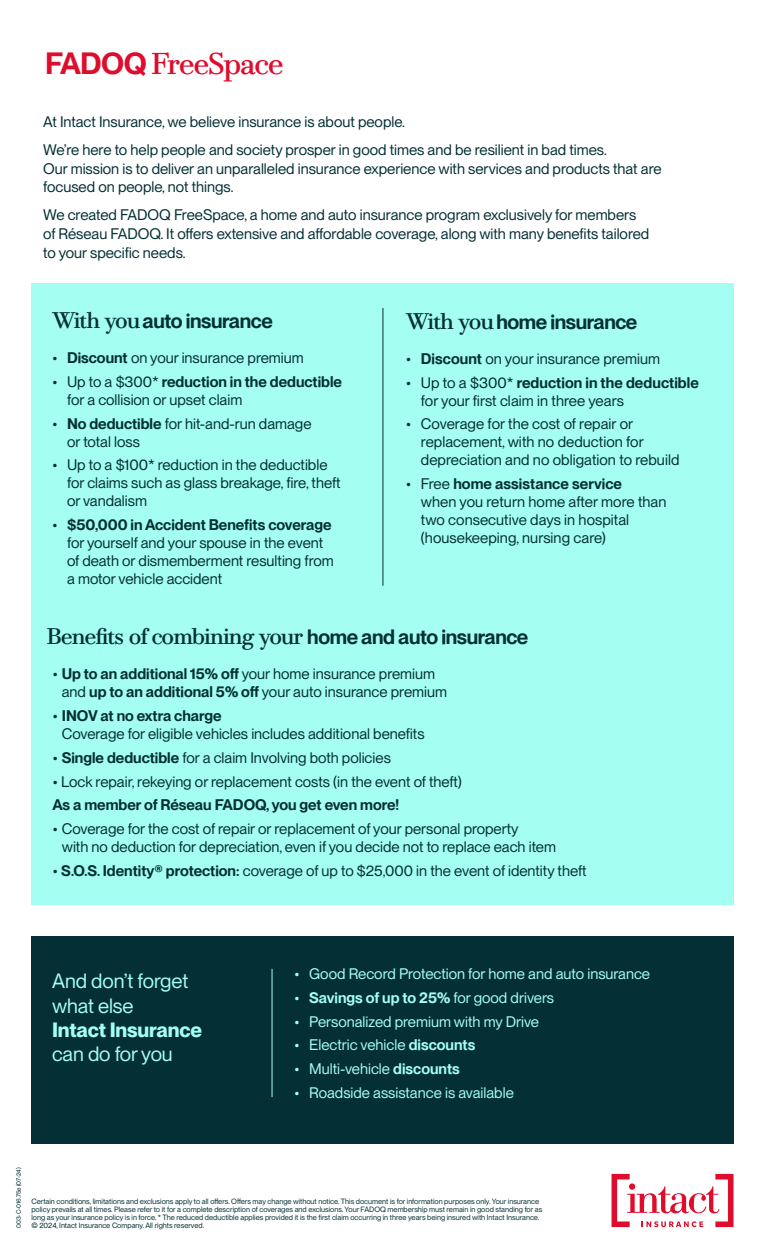
<style>
.page{position:relative;width:765px;height:1260px;background:#fff}
.page>*{position:absolute;margin:0;border:0;box-sizing:border-box;transform-origin:0 0}
.t1{font:30px "Bodoni PTVF";letter-spacing:-.05em;color:#de0d2d}
.t2{font:22.5px "Bodoni PTVF";letter-spacing:-.04em;color:#042f34}
.t3{font:600 20.25px "PP Neue Montreal";letter-spacing:-.02em;color:#042f34}
.t4{font:20.25px/24.2px "PP Neue Montreal";letter-spacing:-.005em;color:#a4fef2}
.t5{font:700 20.25px "PP Neue Montreal";letter-spacing:-.005em;color:#a4fef2}
.t6{font:15px/18px "PP Neue Montreal";color:#042f34}
.t7{font:15px "PP Neue Montreal";color:#a4fef2}
.t8{font:600 15px "PP Neue Montreal";color:#042f34}
.t9{font:600 15px "PP Neue Montreal";color:#a4fef2}
.t10{font:7.5px/8.1px "PP Neue Montreal";color:#042f34}
.t11{font:6.25px "PP Neue Montreal";color:#042f34}
.s1{font-family:"PP Neue Montreal";font-weight:600}
.s2{font-family:"Bodoni PTVF";font-weight:400;font-size:22.5px}
.s3{font-weight:600}
.s4{font-family:"PP Neue Montreal";font-weight:600;font-size:20.25px}
.s5{font-weight:400}
</style>
<div class="page">
<div style="left:31px;top:936px;width:702px;height:208px;background:#042f34"></div>
<div style="left:31px;top:283px;width:702px;height:621px;background:#a4fef2"></div>
<hr style="left:272px;top:969px;width:1px;height:128px;background:#a4fef2">
<hr style="left:382px;top:308px;width:1px;height:278px;background:#042f34">
<svg style="left:612px;top:1174px;width:122px;height:53px"></svg>
<h1 class="t1" style="left:45px;top:42px;width:240px"><span class="s1">FADOQ</span> FreeSpace</h1>
<p class="t6" style="left:43px;top:108px;width:565px;line-height:27.8px">At Intact Insurance, we believe insurance is about people.<br>We’re here to help people and society prosper in good times and be resilient in bad times.</p>
<p class="t6" style="left:43px;top:159px;width:620px;line-height:18.8px">Our mission is to deliver an unparalleled insurance experience with services and products that are focused on people, not things.</p>
<p class="t6" style="left:43px;top:205px;width:608px;line-height:18.8px">We created FADOQ FreeSpace, a home and auto insurance program exclusively for members of Réseau FADOQ. It offers extensive and affordable coverage, along with many benefits tailored to your specific needs.</p>
<h3 class="t3" style="left:52px;top:309px;width:222px"><span class="s2">With you</span> auto insurance</h3>
<p class="t6" style="left:52px;top:349px;width:253px">• <span class="s3">Discount</span> on your insurance premium</p>
<p class="t6" style="left:67px;top:373px;width:277px;text-indent:-15px">• Up to a $300* <span class="s3">reduction in the deductible </span>for a collision or upset claim</p>
<p class="t6" style="left:67px;top:414px;width:246px;text-indent:-15px">• <span class="s3">No deductible</span> for hit-and-run damage or total loss</p>
<p class="t6" style="left:67px;top:456px;width:275px;text-indent:-15px">• Up to a $100* reduction in the deductible for claims such as glass breakage, fire, theft or vandalism</p>
<p class="t6" style="left:67px;top:516px;width:268px;text-indent:-15px">• <span class="s3">$50,000 in Accident Benefits coverage </span>for yourself and your spouse in the event of death or dismemberment resulting from a motor vehicle accident</p>
<h3 class="t3" style="left:406px;top:310px;width:233px"><span class="s2">With you</span> home insurance</h3>
<p class="t6" style="left:406px;top:350px;width:256px">• <span class="s3">Discount</span> on your insurance premium</p>
<p class="t6" style="left:421px;top:374px;width:280px;text-indent:-15px">• Up to a $300* <span class="s3">reduction in the deductible </span>for your first claim in three years</p>
<p class="t6" style="left:421px;top:415px;width:260px;text-indent:-15px">• Coverage for the cost of repair or replacement, with no deduction for depreciation and no obligation to rebuild</p>
<p class="t6" style="left:421px;top:475px;width:247px;text-indent:-15px">• Free <span class="s3">home assistance service<br></span>when you return home after more than two consecutive days in hospital (housekeeping, nursing care)</p>
<h2 class="t2" style="left:47px;top:621px;width:483px">Benefits of combining your <span class="s4">home and auto insurance</span></h2>
<p class="t6" style="left:62px;top:665px;width:387px;text-indent:-9px">• <span class="s3">Up to an additional 15% off</span> your home insurance premium and <span class="s3">up to an additional 5% off</span> your auto insurance premium</p>
<p class="t6" style="left:62px;top:706px;width:364px;line-height:18.6px;text-indent:-9px">• <span class="s3">INOV at no extra charge<br></span>Coverage for eligible vehicles includes additional benefits</p>
<p class="t6" style="left:52px;top:749px;width:340px">• <span class="s3">Single deductible</span> for a claim Involving both policies</p>
<p class="t6" style="left:52px;top:772px;width:411px">• Lock repair, rekeying or replacement costs (in the event of theft)</p>
<p class="t8" style="left:52px;top:796px;width:348px">As a member of Réseau FADOQ, you get even more!</p>
<p class="t6" style="left:62px;top:820px;width:496px;text-indent:-9px">• Coverage for the cost of repair or replacement of your personal property<br>with no deduction for depreciation, even if you decide not to replace each item</p>
<p class="t6" style="left:52px;top:861px;width:536px">• <span class="s3">S.O.S. Identity® protection:</span> coverage of up to $25,000 in the event of identity theft</p>
<h3 class="t4" style="left:52px;top:969px;width:138px">And don’t forget what else</h3>
<h3 class="t5" style="left:52px;top:1017px;width:152px">Intact Insurance</h3>
<h3 class="t4" style="left:52px;top:1042px;width:122px">can do for you</h3>
<p class="t7" style="left:294px;top:965px;width:357px">• Good Record Protection for home and auto insurance</p>
<p class="t9" style="left:294px;top:989px;width:261px"><span class="s5">•</span> Savings of up to 25% <span class="s5">for good drivers</span></p>
<p class="t7" style="left:294px;top:1013px;width:246px">• Personalized premium with my Drive</p>
<p class="t7" style="left:294px;top:1036px;width:182px">• Electric vehicle <span class="s3">discounts</span></p>
<p class="t7" style="left:294px;top:1060px;width:167px">• Multi-vehicle <span class="s3">discounts</span></p>
<p class="t7" style="left:294px;top:1084px;width:221px">• Roadside assistance is available</p>
<p class="t11" style="left:15px;top:1228px;width:62px;rotate:-90deg">003-C-016.75e (07-24)</p>
<p class="t10" style="left:31px;top:1197px;width:512px">Certain conditions, limitations and exclusions apply to all offers. Offers may change without notice. This document is for information purposes only. Your insurance policy prevails at all times. Please refer to it for a complete description of coverages and exclusions. Your FADOQ membership must remain in good standing for as long as your insurance policy is in force. * The reduced deductible applies provided it is the first claim occurring in three years being insured with Intact Insurance.</p>
<p class="t10" style="left:31px;top:1221px;width:174px">© 2024, Intact Insurance Company. All rights reserved.</p>
</div>
